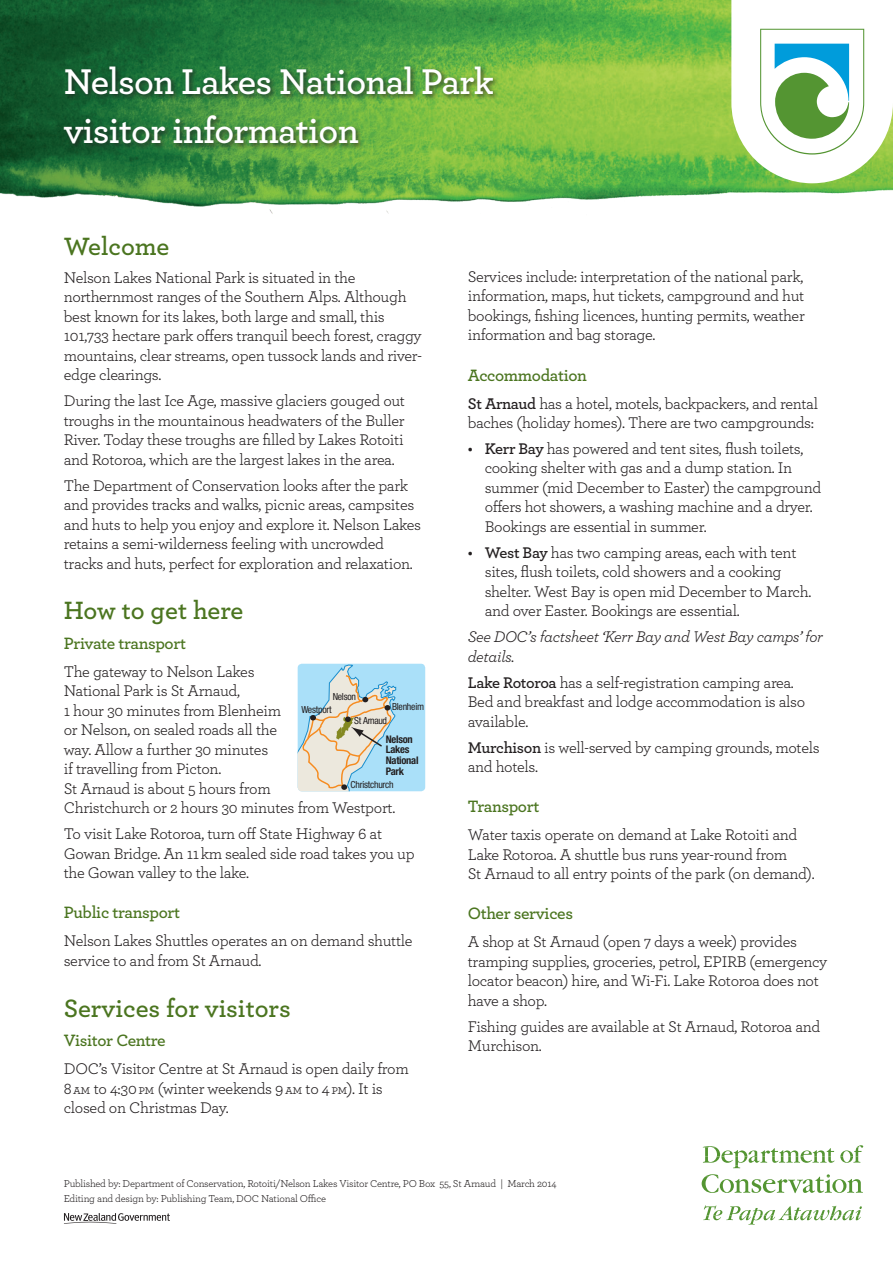
<style>
.page{position:relative;width:893px;height:1263px;background:#fff}
.page>*{position:absolute;margin:0;border:0;box-sizing:border-box;transform-origin:0 0}
.FS_title_1{font:600 37.5px "Archer";letter-spacing:-.02em;color:#fff}
.FS_heading_1{font:600 26.25px "Archer";letter-spacing:-.005em;color:#4b7520}
.FS_body_copy{font:600 26.25px "Archer";color:#4b7520}
.FS_heading_3{font:600 17.25px "Archer";letter-spacing:-.02em;color:#4b7520}
.FS_body_copy-2{font:16.2px/19.5px "Archer";letter-spacing:-.02em;color:#231f20}
.FS_body_copy-3{font:italic 16.2px/19.5px "Archer";letter-spacing:-.02em;color:#231f20}
.FS_publishing_detail{font:10.5px "Archer";letter-spacing:-.02em;color:#231f20}
.t1{font:700 condensed 10.5px/10.5px "Helvetica Neue LT Pro";letter-spacing:-.025em;color:#231f20}
.t2{font:condensed 9.75px "Helvetica Neue LT Pro";letter-spacing:-.025em;color:#231f20}
.s1{font-size:13.5px}
.s2{font-weight:600}
</style>
<div class="page">
<img style="left:0;top:0;width:893px;height:214px">
<svg style="left:731px;top:0;width:162px;height:183px"></svg>
<svg style="left:703px;top:1205px;width:159px;height:20px"></svg>
<svg style="left:702px;top:1145px;width:161px;height:48px"></svg>
<svg style="left:64px;top:1213px;width:106px;height:11px"></svg>
<svg style="left:298px;top:664px;width:127px;height:127px;background:#c0dae0"></svg>
<div style="left:61px;top:64px;width:439px;height:86px;background:#231f20;opacity:.75"></div>
<p class="FS_title_1" style="left:64px;top:53px;width:432px">Nelson Lakes National Park</p>
<p class="FS_title_1" style="left:64px;top:102px;width:297px">visitor information</p>
<p class="FS_heading_1" style="left:64px;top:226px;width:107px">Welcome</p>
<p class="FS_body_copy-2" style="left:64px;top:267px;width:360px">Nelson Lakes National Park is situated in the northernmost ranges of the Southern Alps. Although best known for its lakes, both large and small, this 101,733 hectare park offers tranquil beech forest, craggy mountains, clear streams, open tussock lands and river&shy;edge clearings.</p>
<p class="FS_body_copy-2" style="left:64px;top:390px;width:343px;text-align:justify">During the last Ice Age, massive glaciers gouged out troughs in the mountainous headwaters of the Buller River. Today these troughs are filled by Lakes Rotoiti and Rotoroa, which are the largest lakes in the area.</p>
<p class="FS_body_copy-2" style="left:64px;top:475px;width:359px">The Department of Conservation looks after the park and provides tracks and walks, picnic areas, campsites and huts to help you enjoy and explore it. Nelson Lakes retains a semi-wilderness feeling with uncrowded tracks and huts, perfect for exploration and relaxation.</p>
<p class="FS_heading_1" style="left:64px;top:591px;width:181px">How to get here</p>
<p class="FS_heading_3" style="left:64px;top:630px;width:124px">Private transport</p>
<p class="FS_body_copy-2" style="left:64px;top:661px;width:333px">The gateway to Nelson Lakes<br>National Park is St Arnaud,<br>1 hour 30 minutes from Blenheim<br>or Nelson, on sealed roads all the<br>way. Allow a further 30 minutes<br>if travelling from Picton.<br>St Arnaud is about 5 hours from<br>Christchurch or 2 hours 30 minutes from Westport.</p>
<p class="FS_body_copy-2" style="left:64px;top:823px;width:352px">To visit Lake Rotoroa, turn off State Highway 6 at<br>Gowan Bridge. An 11 km sealed side road takes you up the Gowan valley to the lake.</p>
<p class="FS_heading_3" style="left:64px;top:900px;width:118px">Public transport</p>
<p class="FS_body_copy-2" style="left:64px;top:930px;width:350px">Nelson Lakes Shuttles operates an on demand shuttle service to and from St Arnaud.</p>
<p class="FS_body_copy" style="left:64px;top:988px;width:228px">Services for visitors</p>
<p class="FS_heading_3" style="left:64px;top:1027px;width:103px">Visitor Centre</p>
<p class="FS_body_copy-2" style="left:64px;top:1058px;width:346px">DOC’s Visitor Centre at St Arnaud is open daily from<br>8 <span class="s1">am</span> to 4:30 <span class="s1">pm</span> (winter weekends 9 <span class="s1">am</span> to 4 <span class="s1">pm</span>). It is closed on Christmas Day.</p>
<p class="t2" style="left:333px;top:691px;width:25px">Nelson</p>
<p class="t2" style="left:301px;top:704px;width:32px">Westport</p>
<p class="t2" style="left:392px;top:701px;width:34px">Blenheim</p>
<p class="t2" style="left:354px;top:715px;width:34px">St Arnaud</p>
<p class="t1" style="left:386px;top:734px;width:34px">Nelson<br>Lakes<br>National<br>Park</p>
<p class="t2" style="left:351px;top:779px;width:45px">Christchurch</p>
<p class="FS_body_copy-2" style="left:468px;top:266px;width:339px;text-align:justify">Services include: interpretation of the national park, information, maps, hut tickets, campground and hut bookings, fishing licences, hunting permits, weather information and bag storage.</p>
<p class="FS_heading_3" style="left:468px;top:362px;width:121px">Accommodation</p>
<p class="FS_body_copy-2" style="left:468px;top:393px;width:352px"><span class="s2">St Arnaud</span> has a hotel, motels, backpackers, and rental baches (holiday homes). There are two campgrounds:</p>
<p class="FS_body_copy-2" style="left:485px;top:438px;width:338px;text-indent:-17px"><span class="s2">• Kerr Bay</span> has powered and tent sites, flush toilets, cooking shelter with gas and a dump station. In summer (mid December to Easter) the campground offers hot showers, a washing machine and a dryer.<br>Bookings are essential in summer.</p>
<p class="FS_body_copy-2" style="left:485px;top:542px;width:328px;text-indent:-17px"><span class="s2">• West Bay</span> has two camping areas, each with tent sites, flush toilets, cold showers and a cooking shelter. West Bay is open mid December to March. and over Easter. Bookings are essential.</p>
<p class="FS_body_copy-3" style="left:468px;top:626px;width:357px">See DOC’s factsheet ‘Kerr Bay and West Bay camps’ for details.</p>
<p class="FS_body_copy-2" style="left:468px;top:672px;width:339px"><span class="s2">Lake Rotoroa</span> has a self-registration camping area.<br>Bed and breakfast and lodge accommodation is also available.</p>
<p class="FS_body_copy-2" style="left:468px;top:737px;width:353px"><span class="s2">Murchison</span> is well-served by camping grounds, motels and hotels.</p>
<p class="FS_heading_3" style="left:468px;top:793px;width:73px">Transport</p>
<p class="FS_body_copy-2" style="left:468px;top:824px;width:348px">Water taxis operate on demand at Lake Rotoiti and<br>Lake Rotoroa. A shuttle bus runs year-round from<br>St Arnaud to all entry points of the park (on demand).</p>
<p class="FS_heading_3" style="left:468px;top:901px;width:107px">Other services</p>
<p class="FS_body_copy-2" style="left:468px;top:931px;width:361px">A shop at St Arnaud (open 7 days a week) provides tramping supplies, groceries, petrol, EPIRB (emergency locator beacon) hire, and Wi-Fi. Lake Rotoroa does not have a shop.</p>
<p class="FS_body_copy-2" style="left:468px;top:1016px;width:354px">Fishing guides are available at St Arnaud, Rotoroa and<br>Murchison.</p>
<p class="FS_publishing_detail" style="left:64px;top:1176px;width:494px">Published by: Department of Conservation, Rotoiti/Nelson Lakes Visitor Centre, PO Box 55, St Arnaud | March 2014</p>
<p class="FS_publishing_detail" style="left:64px;top:1192px;width:264px">Editing and design by: Publishing Team, DOC National Office</p>
</div>
